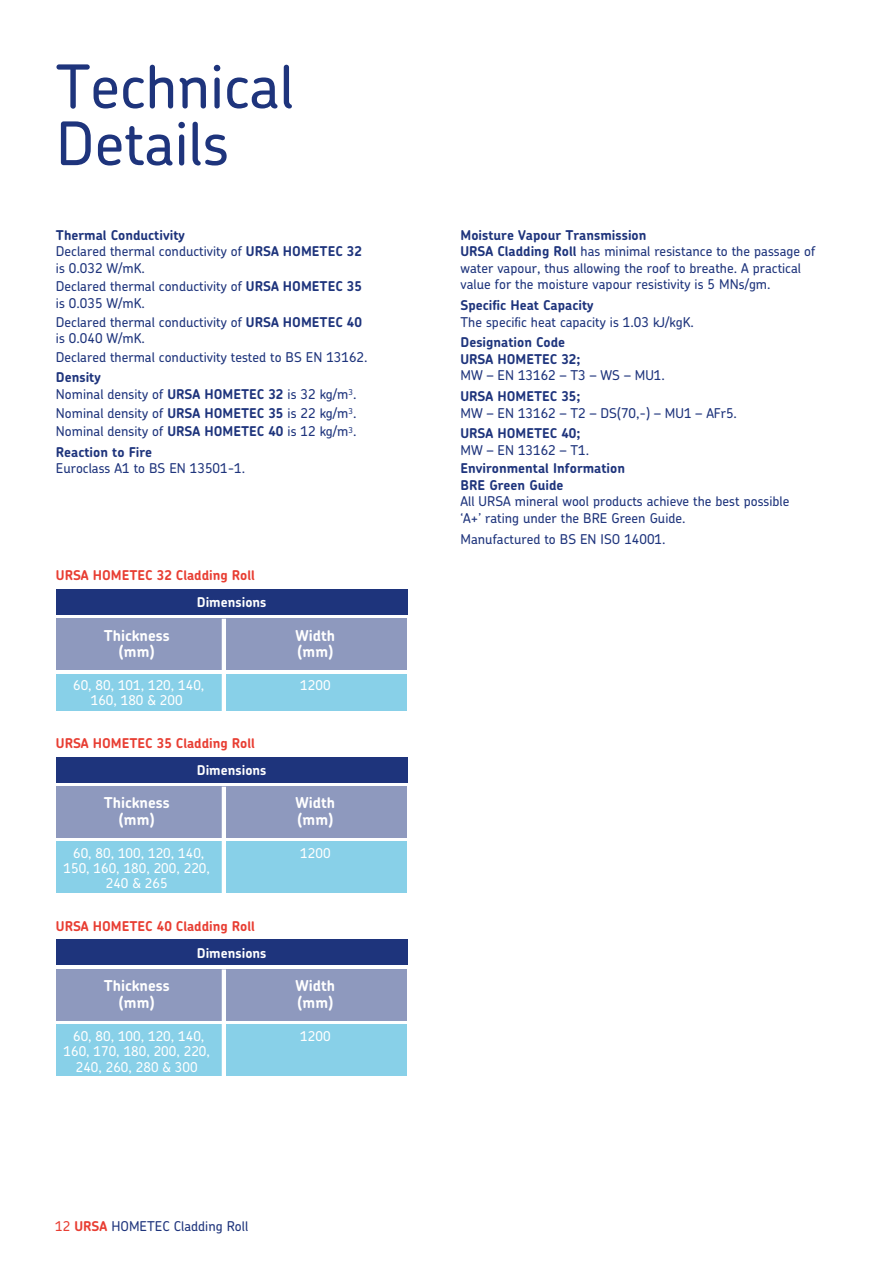
<style>
.page{position:relative;width:893px;height:1263px;background:#fff}
.page>*{position:absolute;margin:0;border:0;box-sizing:border-box;transform-origin:0 0}
.t1{font:500 60px/57px "Chevin Pro";color:#1e347c}
.t2{font:700 15px "Chevin Pro";color:#fff}
.t3{font:500 13.5px/16.5px "Chevin Pro";color:#1e347c}
.t4{font:500 13.5px/15px "Chevin Pro";color:#fff;text-align:center}
.t5{font:700 13.5px/16.5px "Chevin Pro";color:#1e347c}
.t6{font:700 13.5px "Chevin Pro";color:#e83e33}
.t7{font:700 13.5px "Chevin Pro";color:#fff}
.s1{font-weight:700}
.s2{color:#e83e33}
.s3{font-weight:700;color:#e83e33}
</style>
<div class="page">
<div style="left:56px;top:589px;width:351px;height:25px;background:#1e347c"></div>
<div style="left:56px;top:757px;width:351px;height:25px;background:#1e347c"></div>
<div style="left:56px;top:940px;width:351px;height:25px;background:#1e347c"></div>
<div style="left:56px;top:674px;width:351px;height:36px;background:#88d0e8"></div>
<div style="left:56px;top:842px;width:351px;height:51px;background:#88d0e8"></div>
<div style="left:56px;top:1024px;width:351px;height:52px;background:#88d0e8"></div>
<div style="left:56px;top:619px;width:351px;height:51px;background:#8e99be"></div>
<div style="left:56px;top:787px;width:351px;height:51px;background:#8e99be"></div>
<div style="left:56px;top:969px;width:351px;height:51px;background:#8e99be"></div>
<hr style="left:222px;top:619px;width:4px;height:93px;background:#fff">
<hr style="left:222px;top:787px;width:4px;height:109px;background:#fff">
<hr style="left:222px;top:969px;width:4px;height:110px;background:#fff">
<h1 class="t1" style="left:56px;top:56px;width:240px">Technical<br>Details</h1>
<p class="t3" style="left:56px;top:226px;width:308px"><span class="s1">Thermal Conductivity<br></span>Declared thermal conductivity of <span class="s1">URSA HOMETEC 32 </span>is 0.032 W/mK.</p>
<p class="t3" style="left:56px;top:278px;width:308px">Declared thermal conductivity of <span class="s1">URSA HOMETEC 35 </span>is 0.035 W/mK.</p>
<p class="t3" style="left:56px;top:313px;width:308px">Declared thermal conductivity of <span class="s1">URSA HOMETEC 40 </span>is 0.040 W/mK.</p>
<p class="t3" style="left:56px;top:348px;width:313px">Declared thermal conductivity tested to BS EN 13162.</p>
<p class="t3" style="left:56px;top:369px;width:302px"><span class="s1">Density<br></span>Nominal density of <span class="s1">URSA HOMETEC 32</span> is 32 kg/m<sup>3</sup>.</p>
<p class="t3" style="left:56px;top:403px;width:302px;line-height:18.6px">Nominal density of <span class="s1">URSA HOMETEC 35</span> is 22 kg/m<sup>3</sup>.<br>Nominal density of <span class="s1">URSA HOMETEC 40</span> is 12 kg/m<sup>3</sup>.</p>
<p class="t5" style="left:56px;top:444px;width:98px">Reaction to Fire</p>
<p class="t3" style="left:56px;top:460px;width:191px">Euroclass A1 to BS EN 13501-1.</p>
<p class="t6" style="left:56px;top:566px;width:201px">URSA HOMETEC 32 Cladding Roll</p>
<p class="t7" style="left:197px;top:593px;width:71px">Dimensions</p>
<p class="t2" style="left:104px;top:625px;width:67px">Thickness</p>
<p class="t2" style="left:296px;top:625px;width:41px">Width</p>
<p class="t2" style="left:119px;top:642px;width:37px">(mm)</p>
<p class="t2" style="left:298px;top:642px;width:37px">(mm)</p>
<p class="t4" style="left:73px;top:677px;width:133px">60, 80, 101, 120, 140,</p>
<p class="t4" style="left:300px;top:677px;width:32px">1200</p>
<p class="t4" style="left:91px;top:692px;width:93px">160, 180 &amp; 200</p>
<p class="t6" style="left:56px;top:734px;width:201px">URSA HOMETEC 35 Cladding Roll</p>
<p class="t7" style="left:197px;top:761px;width:71px">Dimensions</p>
<p class="t2" style="left:104px;top:793px;width:67px">Thickness</p>
<p class="t2" style="left:296px;top:793px;width:41px">Width</p>
<p class="t2" style="left:119px;top:810px;width:37px">(mm)</p>
<p class="t2" style="left:298px;top:810px;width:37px">(mm)</p>
<p class="t4" style="left:73px;top:845px;width:133px">60, 80, 100, 120, 140,</p>
<p class="t4" style="left:300px;top:845px;width:32px">1200</p>
<p class="t4" style="left:64px;top:860px;width:148px">150, 160, 180, 200, 220,<br>240 &amp; 265</p>
<p class="t6" style="left:56px;top:917px;width:201px">URSA HOMETEC 40 Cladding Roll</p>
<p class="t7" style="left:197px;top:944px;width:71px">Dimensions</p>
<p class="t2" style="left:104px;top:976px;width:67px">Thickness</p>
<p class="t2" style="left:296px;top:976px;width:41px">Width</p>
<p class="t2" style="left:119px;top:992px;width:37px">(mm)</p>
<p class="t2" style="left:298px;top:992px;width:37px">(mm)</p>
<p class="t4" style="left:73px;top:1028px;width:133px">60, 80, 100, 120, 140,</p>
<p class="t4" style="left:300px;top:1028px;width:32px">1200</p>
<p class="t4" style="left:64px;top:1042px;width:148px;line-height:16.5px">160, 170, 180, 200, 220,<br>240, 260, 280 &amp; 300</p>
<p class="t3" style="left:55px;top:1218px;width:194px"><span class="s2">12</span> <span class="s3">URSA</span> HOMETEC Cladding Roll</p>
<p class="t3" style="left:460px;top:226px;width:356px"><span class="s1">Moisture Vapour Transmission<br>URSA Cladding Roll</span> has minimal resistance to the passage of water vapour, thus allowing the roof to breathe. A practical value for the moisture vapour resistivity is 5 MNs/gm.</p>
<p class="t5" style="left:460px;top:297px;width:135px">Specific Heat Capacity</p>
<p class="t3" style="left:460px;top:313px;width:235px">The specific heat capacity is 1.03 kJ/kgK.</p>
<p class="t5" style="left:460px;top:334px;width:122px">Designation Code<br>URSA HOMETEC 32;</p>
<p class="t3" style="left:460px;top:367px;width:206px">MW – EN 13162 – T3 – WS – MU1.</p>
<p class="t5" style="left:460px;top:388px;width:122px">URSA HOMETEC 35;</p>
<p class="t3" style="left:460px;top:404px;width:278px">MW – EN 13162 – T2 – DS(70,-) – MU1 – AFr5.</p>
<p class="t5" style="left:460px;top:425px;width:122px">URSA HOMETEC 40;</p>
<p class="t3" style="left:460px;top:441px;width:130px">MW – EN 13162 – T1.</p>
<p class="t5" style="left:460px;top:460px;width:166px">Environmental Information<br>BRE Green Guide</p>
<p class="t3" style="left:460px;top:493px;width:330px">All URSA mineral wool products achieve the best possible ‘A+’ rating under the BRE Green Guide.</p>
<p class="t3" style="left:460px;top:530px;width:207px">Manufactured to BS EN ISO 14001.</p>
</div>
